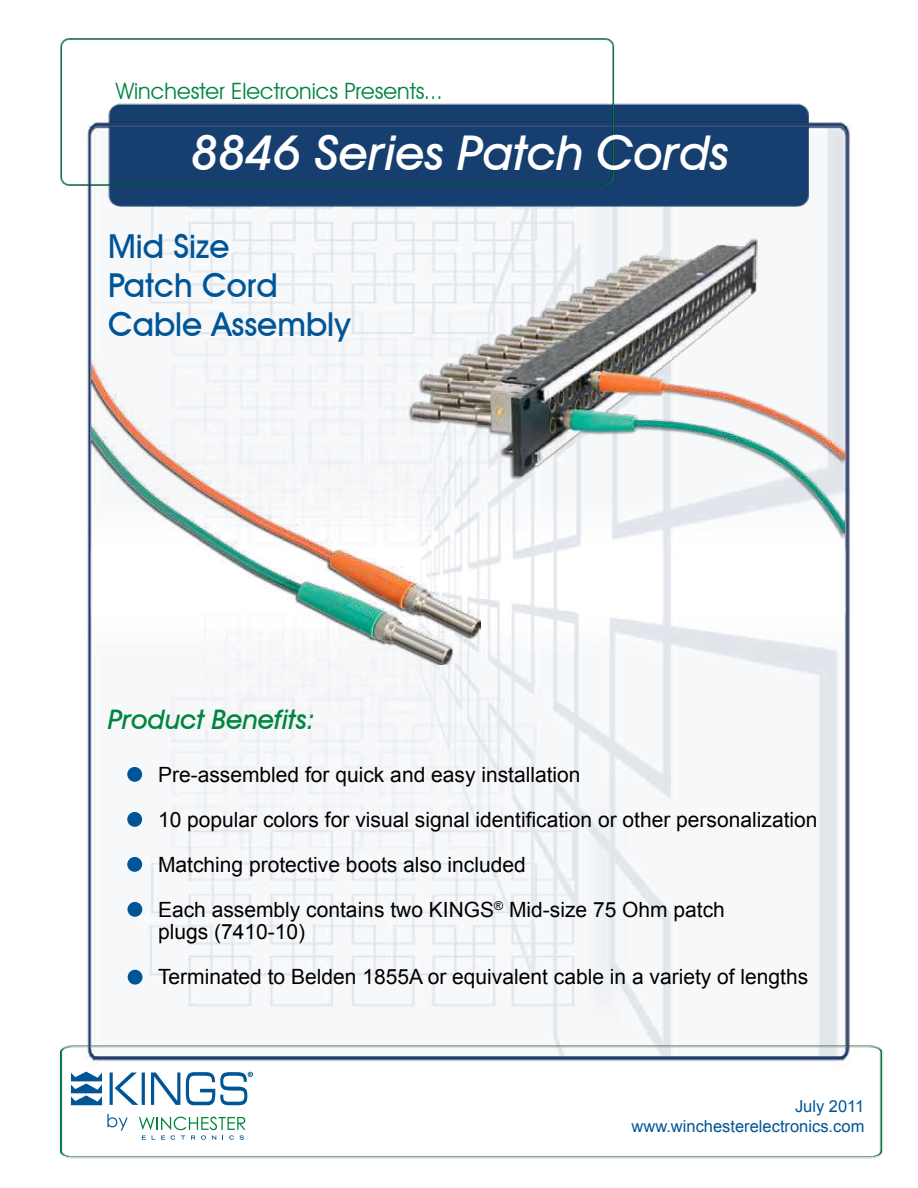
<style>
.page{position:relative;width:918px;height:1188px;background:#fff}
.page>*{position:absolute;margin:0;border:0;box-sizing:border-box;transform-origin:0 0}
.t1{font:italic 500 48px "Avant Garde IT Cby BT";color:#fff}
.t2{font:500 33px/39px "Avant Garde IT Cby BT";color:#005596}
.t3{font:italic 500 27px "Avant Garde IT Cby BT";color:#00853f}
.t4{font:22.5px "Avant Garde IT Cby BT";color:#00853f}
.t5{font:21px/45px "Arial";color:#000}
.t6{font:16.5px/19.8px "Arial";color:#005596;text-align:right}
</style>
<div class="page">
<img style="left:639px;top:103px;width:170px;height:12px">
<img style="left:59px;top:1045px;width:825px;height:114px">
<img style="left:83px;top:115px;width:773px;height:952px">
<img style="left:60px;top:38px;width:579px;height:175px">
<div style="left:127px;top:812px;width:15px;height:15px;background:#005596;border-radius:50%"></div>
<div style="left:127px;top:857px;width:15px;height:15px;background:#005596;border-radius:50%"></div>
<div style="left:127px;top:767px;width:15px;height:15px;background:#005596;border-radius:50%"></div>
<div style="left:128px;top:902px;width:14px;height:15px;background:#005596;border-radius:50%"></div>
<div style="left:128px;top:970px;width:15px;height:15px;background:#005596;border-radius:50%"></div>
<img style="left:92px;top:350px;width:388px;height:314px">
<img style="left:402px;top:232px;width:443px;height:313px">
<p class="t4" style="left:116px;top:83px;width:328px">Winchester Electronics Presents...</p>
<h1 class="t1" style="left:191px;top:135px;width:539px">8846 Series Patch Cords</h1>
<h2 class="t2" style="left:108px;top:229px;width:245px">Mid Size<br>Patch Cord<br>Cable Assembly</h2>
<p class="t3" style="left:108px;top:709px;width:208px">Product Benefits:</p>
<p class="t5" style="left:158px;top:754px;width:661px">Pre-assembled for quick and easy installation<br>10 popular colors for visual signal identification or other personalization Matching protective boots also included<br>Each assembly contains two KINGS<sup>®</sup> Mid-size 75 Ohm patch</p>
<p class="t5" style="left:158px;top:910px;width:652px">plugs (7410-10)<br>Terminated to Belden 1855A or equivalent cable in a variety of lengths</p>
<p class="t6" style="left:632px;top:1098px;width:234px">July 2011 www.winchesterelectronics.com</p>
</div>
